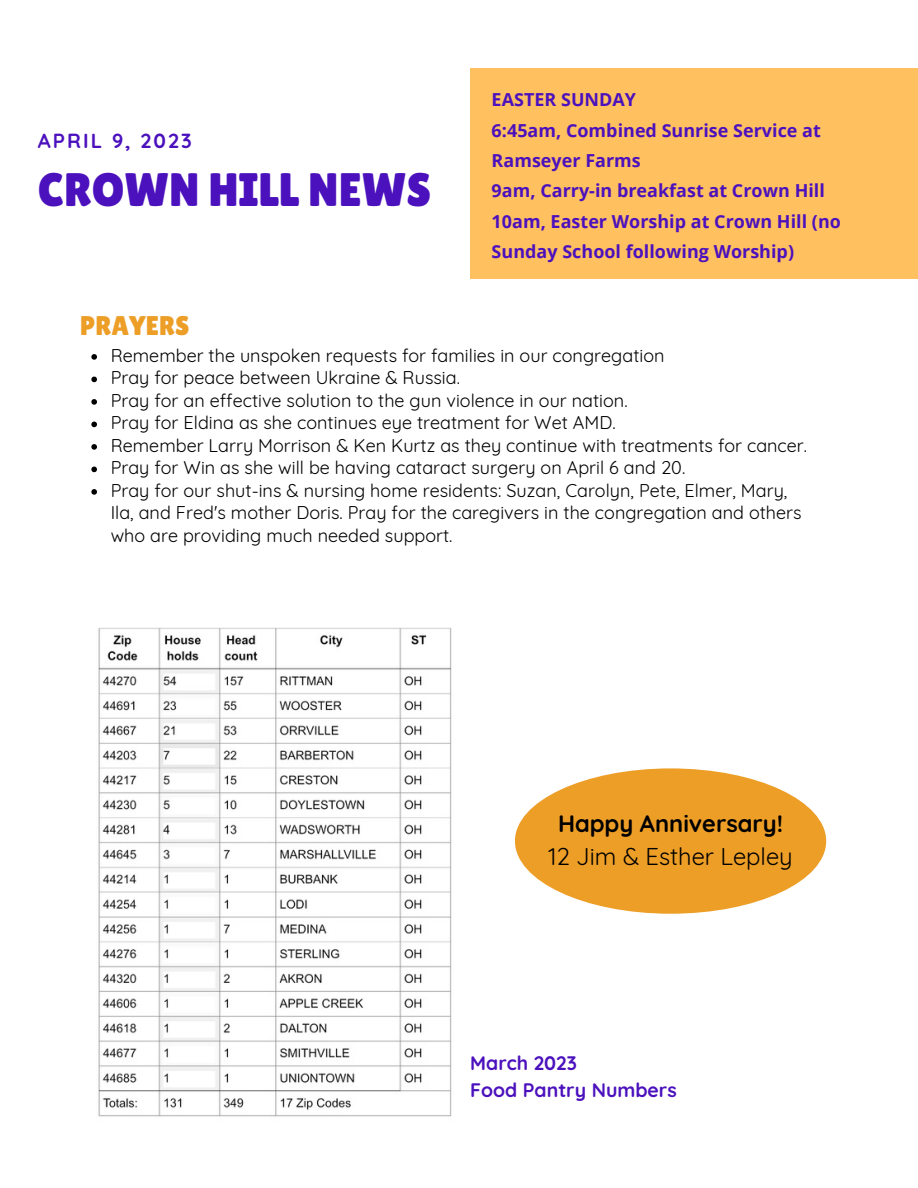
<style>
.page{position:relative;width:918px;height:1188px;background:#fff}
.page>*{position:absolute;margin:0;border:0;box-sizing:border-box;transform-origin:0 0}
.t1{font:46.95px "Lilita One";color:#4b11bd}
.t2{font:27px "Lilita One";color:#ed9e27}
.t3{font:23.7px "Quicksand";color:#000}
.t4{font:700 23.7px "Quicksand";color:#000}
.t5{font:700 20.4px "Quicksand";letter-spacing:.1em;color:#4b11bd}
.t6{font:700 19.5px/27px "Quicksand";color:#4b11bd}
.t7{font:18px/22.5px "Quicksand";color:#000}
.t8{font:700 18px/30.3px "Open Sans";color:#4b11bd}
</style>
<div class="page">
<div style="left:470px;top:68px;width:448px;height:211px;background:#ffc060"></div>
<div style="left:515px;top:768px;width:311px;height:146px;background:#ed9e27;border-radius:50%"></div>
<img style="left:98px;top:627px;width:354px;height:490px">
<svg style="left:91px;top:354px;width:6px;height:6px"></svg>
<svg style="left:91px;top:377px;width:6px;height:5px"></svg>
<svg style="left:91px;top:399px;width:6px;height:6px"></svg>
<svg style="left:91px;top:422px;width:6px;height:5px"></svg>
<svg style="left:91px;top:444px;width:6px;height:6px"></svg>
<svg style="left:91px;top:467px;width:6px;height:5px"></svg>
<svg style="left:91px;top:489px;width:6px;height:6px"></svg>
<p class="t5" style="left:38px;top:128px;width:155px">APRIL 9, 2023</p>
<h1 class="t1" style="left:38px;top:163px;width:395px">CROWN HILL NEWS</h1>
<h2 class="t2" style="left:80px;top:310px;width:111px">PRAYERS</h2>
<p class="t8" style="left:492px;top:84px;width:351px">EASTER SUNDAY<br>6:45am, Combined Sunrise Service at<br>Ramseyer Farms<br>9am, Carry-in breakfast at Crown Hill<br>10am, Easter Worship at Crown Hill (no<br>Sunday School following Worship)</p>
<p class="t7" style="left:111px;top:344px;width:698px">Remember the unspoken requests for families in our congregation<br>Pray for peace between Ukraine &amp; Russia.<br>Pray for an effective solution to the gun violence in our nation.<br>Pray for Eldina as she continues eye treatment for Wet AMD.<br>Remember Larry Morrison &amp; Ken Kurtz as they continue with treatments for cancer.<br>Pray for Win as she will be having cataract surgery on April 6 and 20.<br>Pray for our shut-ins &amp; nursing home residents: Suzan, Carolyn, Pete, Elmer, Mary, Ila, and Fred's mother Doris. Pray for the caregivers in the congregation and others who are providing much needed support.</p>
<h3 class="t4" style="left:558px;top:808px;width:227px">Happy Anniversary!</h3>
<h3 class="t3" style="left:548px;top:841px;width:246px">12 Jim &amp; Esther Lepley</h3>
<p class="t6" style="left:470px;top:1049px;width:208px">March 2023<br>Food Pantry Numbers</p>
</div>
